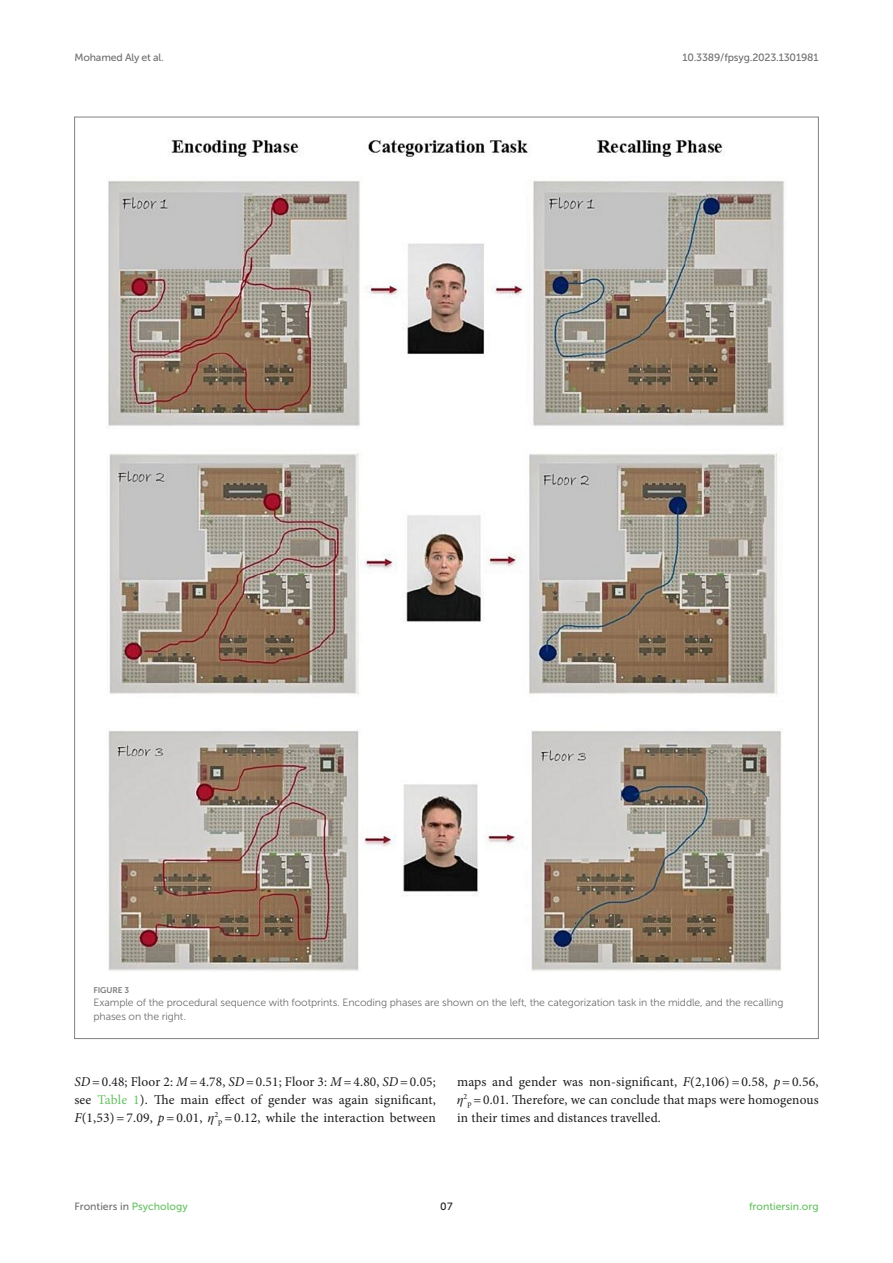
<style>
.page{position:relative;width:893px;height:1263px;background:#fff}
.page>*{position:absolute;margin:0;border:0;box-sizing:border-box;transform-origin:0 0}
.TEXT{font:13.5px/18px "Minion Pro";letter-spacing:.01em;color:#1b1c1b;text-align:justify}
.FIG_LEG{font:10.5px/13.5px "Museo Sans 300";letter-spacing:-.01em;color:#706f70}
.t1{font:10.5px "Museo Sans 500";letter-spacing:-.015em;color:#706f70}
.t2{font:10.5px "Museo Sans 500";color:#65c161}
.t3{font:10.5px "Museo Sans 500";color:#1b1c1b}
.FIG_HD{font:8.25px "Museo Sans 700";letter-spacing:-.01em;color:#7e7f7f}
.s1{font-style:italic}
.s2{color:#65c161}
.s3{font-family:"STIX General";font-style:italic}
</style>
<div class="page">
<img style="left:108px;top:137px;width:677px;height:834px">
<p class="t1" style="left:74px;top:51px;width:91px">Mohamed Aly et al.</p>
<p class="t1" style="left:682px;top:51px;width:138px">10.3389/fpsyg.2023.1301981</p>
<p class="FIG_HD" style="left:94px;top:985px;width:37px">FIGURE 3</p>
<p class="FIG_LEG" style="left:94px;top:996px;width:691px">Example of the procedural sequence with footprints. Encoding phases are shown on the left, the categorization task in the middle, and the recalling phases on the right.</p>
<p class="TEXT" style="left:74px;top:1073px;width:363px"><span class="s1">SD</span> =0.48; Floor 2: <span class="s1">M</span>= 4.78, <span class="s1">SD</span> = 0.51; Floor 3: <span class="s1">M</span>= 4.80, <span class="s1">SD</span> = 0.05; see <span class="s2">Table 1</span>). The main effect of gender was again significant, <span class="s1">F</span>(1,53)=7.09, <span class="s1">p</span>=0.01, <span class="s3">η</span><sup>2</sup><sub>p</sub> = 0.12, while the interaction between</p>
<p class="TEXT" style="left:457px;top:1073px;width:363px">maps and gender was non-significant, <span class="s1">F</span>(2,106)= 0.58, <span class="s1">p</span>=0.56, <span class="s3">η</span><sup>2</sup><sub>p</sub> = 0.01. Therefore, we can conclude that maps were homogenous in their times and distances travelled.</p>
<p class="t1" style="left:74px;top:1200px;width:115px">Frontiers in <span class="s2">Psychology</span></p>
<p class="t3" style="left:440px;top:1200px;width:14px">07</p>
<p class="t2" style="left:749px;top:1200px;width:71px">frontiersin.org</p>
</div>
